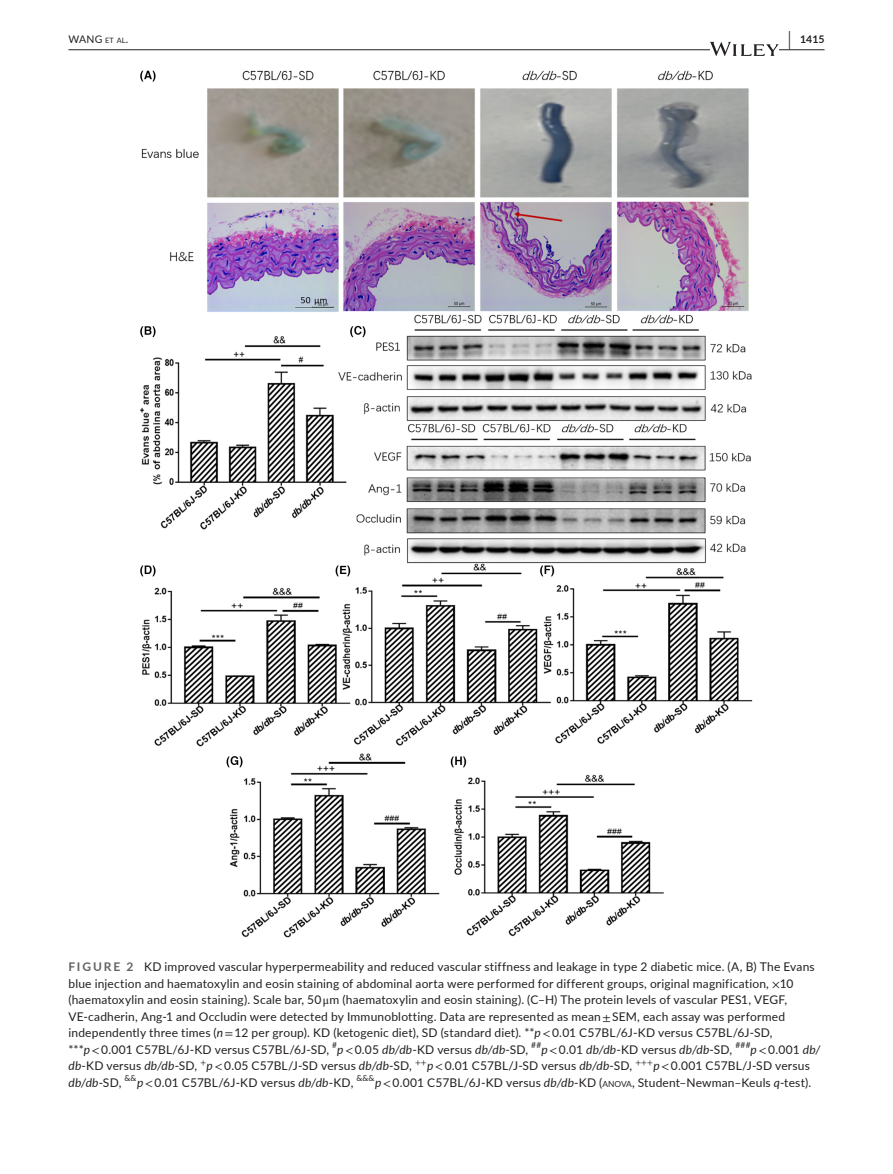
<style>
.page{position:relative;width:893px;height:1174px;background:#fff}
.page>*{position:absolute;margin:0;border:0;box-sizing:border-box;transform-origin:0 0}
.t1{font:12px/16.5px "Lato";letter-spacing:.015em;color:#231f20}
.t2{font:10.5px "Lato";color:#231f20}
.t3{font:700 10.5px "Lato";color:#231f20}
.s1{font-size:7.35px}
.s2{font-size:19.5px}
.s3{font-weight:700;color:#636366}
.s4{font-family:"STIX"}
.s5{font-style:italic}
.s6{font-size:8.4px}
</style>
<div class="page">
<hr style="left:68px;top:49px;width:756px;height:1px;background:#231f20">
<svg style="left:710px;top:42px;width:69px;height:14px"></svg>
<img style="left:140px;top:70px;width:613px;height:868px">
<p class="t2" style="left:68px;top:31px;width:61px">WANG <span class="s1">ET AL</span>.</p>
<p class="t3" style="left:789px;top:31px;width:37px"><span class="s2">|</span> 1415</p>
<p class="t1" style="left:68px;top:958px;width:754px"><span class="s3">FIGURE 2</span> KD improved vascular hyperpermeability and reduced vascular stiffness and leakage in type 2 diabetic mice. (A, B) The Evans blue injection and haematoxylin and eosin staining of abdominal aorta were performed for different groups, original magnification, <span class="s4">×</span>10 (haematoxylin and eosin staining). Scale bar, 50 <span class="s4">μ</span>m (haematoxylin and eosin staining). (C–H) The protein levels of vascular PES1, VEGF, VE-cadherin, Ang-1 and Occludin were detected by Immunoblotting. Data are represented as mean <span class="s4">±</span> SEM, each assay was performed independently three times (<span class="s5">n</span><span class="s4">=</span> 12 per group). KD (ketogenic diet), SD (standard diet). **<span class="s5">p</span><span class="s4">&lt;</span> 0.01 C57BL/6J-KD versus C57BL/6J-SD,<br>***<span class="s5">p</span><span class="s4">&lt;</span> 0.001 C57BL/6J-KD versus C57BL/6J-SD, <sup>#</sup><span class="s5">p</span><span class="s4">&lt;</span> 0.05 <span class="s5">db/db</span>-KD versus <span class="s5">db/db</span>-SD, <sup>##</sup><span class="s5">p</span><span class="s4">&lt;</span> 0.01 <span class="s5">db/db</span>-KD versus <span class="s5">db/db</span>-SD, <sup>###</sup><span class="s5">p</span><span class="s4">&lt;</span> 0.001 <span class="s5">db/ db</span>-KD versus <span class="s5">db/db</span>-SD, <sup>+</sup><span class="s5">p</span><span class="s4">&lt;</span> 0.05 C57BL/J-SD versus <span class="s5">db/db</span>-SD, <sup>++</sup><span class="s5">p</span><span class="s4">&lt;</span> 0.01 C57BL/J-SD versus <span class="s5">db/db</span>-SD, <sup>+++</sup><span class="s5">p</span><span class="s4">&lt;</span> 0.001 C57BL/J-SD versus <span class="s5">db/db</span>-SD, <sup>&amp;&amp;</sup><span class="s5">p</span><span class="s4">&lt;</span> 0.01 C57BL/6J-KD versus <span class="s5">db/db</span>-KD, <sup>&amp;&amp;&amp;</sup><span class="s5">p</span><span class="s4">&lt;</span> 0.001 C57BL/6J-KD versus <span class="s5">db/db</span>-KD (<span class="s6">ANOVA</span>, Student–Newman–Keuls <span class="s5">q</span>-test).</p>
</div>
